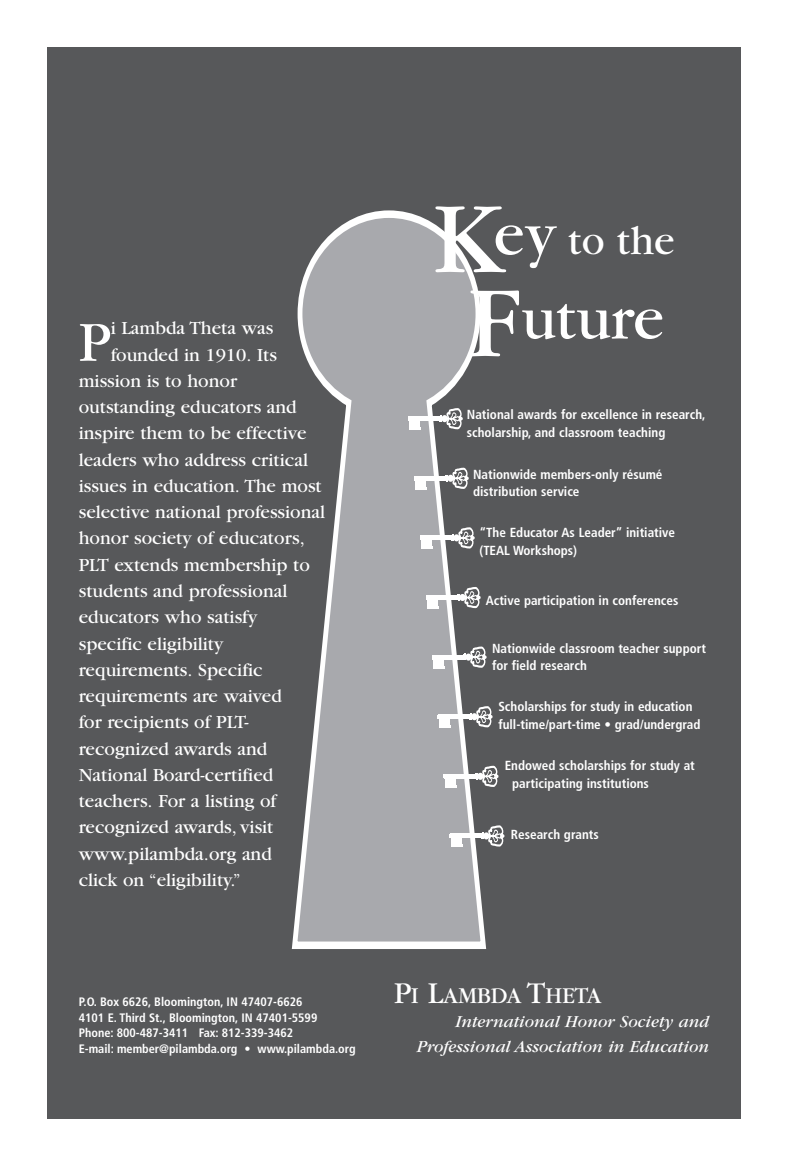
<style>
.page{position:relative;width:788px;height:1166px;background:#fff}
.page>*{position:absolute;margin:0;border:0;box-sizing:border-box;transform-origin:0 0}
.t1{font:63px "Garamond";color:#fff}
.t2{font:58.8px "Garamond";color:#fff}
.t3{font:42px "Garamond";color:#fff}
.t4{font:23.62px "Garamond";color:#fff}
.t5{font:19.25px "Garamond";color:#fff}
.t6{font:italic 17.5px/24.5px "Garamond";color:#fff;text-align:right}
.t7{font:700 condensed 13.12px/17.5px "Frutiger";color:#fff}
.t8{font:700 condensed 12.25px/15.8px "Frutiger";color:#fff}
.s1{font-size:105px}
.s2{font-size:63px}
.s3{font-size:31.5px}
</style>
<div class="page">
<div style="left:47px;top:47px;width:693px;height:1071px;background:#57585a"></div>
<svg style="left:291px;top:210px;width:196px;height:739px"></svg>
<div style="left:408px;top:416px;width:31px;height:5px;background:#fff"></div>
<div style="left:409px;top:420px;width:11px;height:7px;background:#fff"></div>
<svg style="left:409px;top:427px;width:12px;height:2px"></svg>
<svg style="left:439px;top:407px;width:24px;height:23px"></svg>
<hr style="left:414px;top:476px;width:31px;height:4px;background:#fff">
<div style="left:415px;top:480px;width:11px;height:7px;background:#fff"></div>
<svg style="left:415px;top:487px;width:12px;height:2px"></svg>
<svg style="left:445px;top:466px;width:24px;height:24px"></svg>
<div style="left:420px;top:535px;width:31px;height:5px;background:#fff"></div>
<div style="left:421px;top:539px;width:11px;height:8px;background:#fff"></div>
<svg style="left:421px;top:546px;width:12px;height:3px"></svg>
<svg style="left:451px;top:526px;width:24px;height:23px"></svg>
<div style="left:426px;top:595px;width:31px;height:5px;background:#fff"></div>
<div style="left:427px;top:599px;width:11px;height:7px;background:#fff"></div>
<svg style="left:427px;top:606px;width:12px;height:2px"></svg>
<svg style="left:457px;top:586px;width:24px;height:23px"></svg>
<hr style="left:432px;top:655px;width:31px;height:4px;background:#fff">
<div style="left:433px;top:658px;width:11px;height:8px;background:#fff"></div>
<svg style="left:433px;top:666px;width:11px;height:2px"></svg>
<svg style="left:463px;top:645px;width:23px;height:24px"></svg>
<div style="left:438px;top:714px;width:31px;height:5px;background:#fff"></div>
<div style="left:439px;top:718px;width:11px;height:7px;background:#fff"></div>
<svg style="left:439px;top:725px;width:11px;height:2px"></svg>
<svg style="left:469px;top:705px;width:23px;height:23px"></svg>
<hr style="left:444px;top:774px;width:31px;height:4px;background:#fff">
<div style="left:445px;top:778px;width:11px;height:7px;background:#fff"></div>
<svg style="left:445px;top:785px;width:11px;height:2px"></svg>
<svg style="left:474px;top:764px;width:24px;height:24px"></svg>
<div style="left:450px;top:833px;width:31px;height:5px;background:#fff"></div>
<div style="left:451px;top:837px;width:11px;height:8px;background:#fff"></div>
<svg style="left:451px;top:845px;width:11px;height:2px"></svg>
<svg style="left:480px;top:824px;width:24px;height:23px"></svg>
<h2 class="t2" style="left:79px;top:321px;width:34px">P</h2>
<p class="t5" style="left:111px;top:321px;width:164px">i Lambda Theta was</p>
<p class="t5" style="left:111px;top:348px;width:168px">founded in 1910. Its</p>
<p class="t5" style="left:79px;top:374px;width:160px">mission is to honor</p>
<p class="t5" style="left:79px;top:400px;width:219px">outstanding educators and</p>
<p class="t5" style="left:79px;top:426px;width:229px">inspire them to be effective</p>
<p class="t5" style="left:79px;top:453px;width:231px">leaders who address critical</p>
<p class="t5" style="left:79px;top:479px;width:244px">issues in education. The most</p>
<p class="t5" style="left:79px;top:505px;width:248px">selective national professional</p>
<p class="t5" style="left:79px;top:531px;width:227px">honor society of educators,</p>
<p class="t5" style="left:79px;top:558px;width:233px">PLT extends membership to</p>
<p class="t5" style="left:79px;top:584px;width:210px">students and professional</p>
<p class="t5" style="left:79px;top:610px;width:180px">educators who satisfy</p>
<p class="t5" style="left:79px;top:636px;width:146px">specific eligibility</p>
<p class="t5" style="left:79px;top:663px;width:185px">requirements. Specific</p>
<p class="t5" style="left:79px;top:689px;width:205px">requirements are waived</p>
<p class="t5" style="left:79px;top:715px;width:171px">for recipients of PLT-</p>
<p class="t5" style="left:79px;top:741px;width:190px">recognized awards and</p>
<p class="t5" style="left:79px;top:768px;width:196px">National Board-certified</p>
<p class="t5" style="left:79px;top:794px;width:199px">teachers. For a listing of</p>
<p class="t5" style="left:79px;top:820px;width:196px">recognized awards, visit</p>
<p class="t5" style="left:79px;top:846px;width:195px">www.pilambda.org and</p>
<p class="t5" style="left:79px;top:873px;width:163px">click on “eligibility.”</p>
<p class="t8" style="left:79px;top:994px;width:278px">P.O. Box 6626, Bloomington, IN 47407-6626<br>4101 E. Third St., Bloomington, IN 47401-5599<br>Phone: 800-487-3411 Fax: 812-339-3462<br>E-mail: member@pilambda.org • www.pilambda.org</p>
<h3 class="t3" style="left:432px;top:226px;width:244px"><span class="s1">K</span><span class="s2">ey</span> to the</h3>
<h1 class="t1" style="left:468px;top:296px;width:197px"><span class="s1">F</span>uture</h1>
<p class="t7" style="left:467px;top:407px;width:240px">National awards for excellence in research, scholarship, and classroom teaching</p>
<p class="t7" style="left:473px;top:466px;width:191px">Nationwide members-only résumé distribution service</p>
<p class="t7" style="left:479px;top:525px;width:197px">“The Educator As Leader” initiative (TEAL Workshops)</p>
<p class="t7" style="left:485px;top:592px;width:194px">Active participation in conferences</p>
<p class="t7" style="left:492px;top:640px;width:215px">Nationwide classroom teacher support for field research</p>
<p class="t7" style="left:498px;top:699px;width:204px">Scholarships for study in education full-time/part-time • grad/undergrad</p>
<p class="t7" style="left:512px;top:757px;width:184px;text-indent:-8px">Endowed scholarships for study at participating institutions</p>
<p class="t7" style="left:511px;top:827px;width:89px">Research grants</p>
<p class="t4" style="left:394px;top:987px;width:209px"><span class="s3">P</span>I <span class="s3">L</span>AMBDA <span class="s3">T</span>HETA</p>
<p class="t6" style="left:417px;top:1011px;width:294px">International Honor Society and<br>Professional Association in Education</p>
</div>
